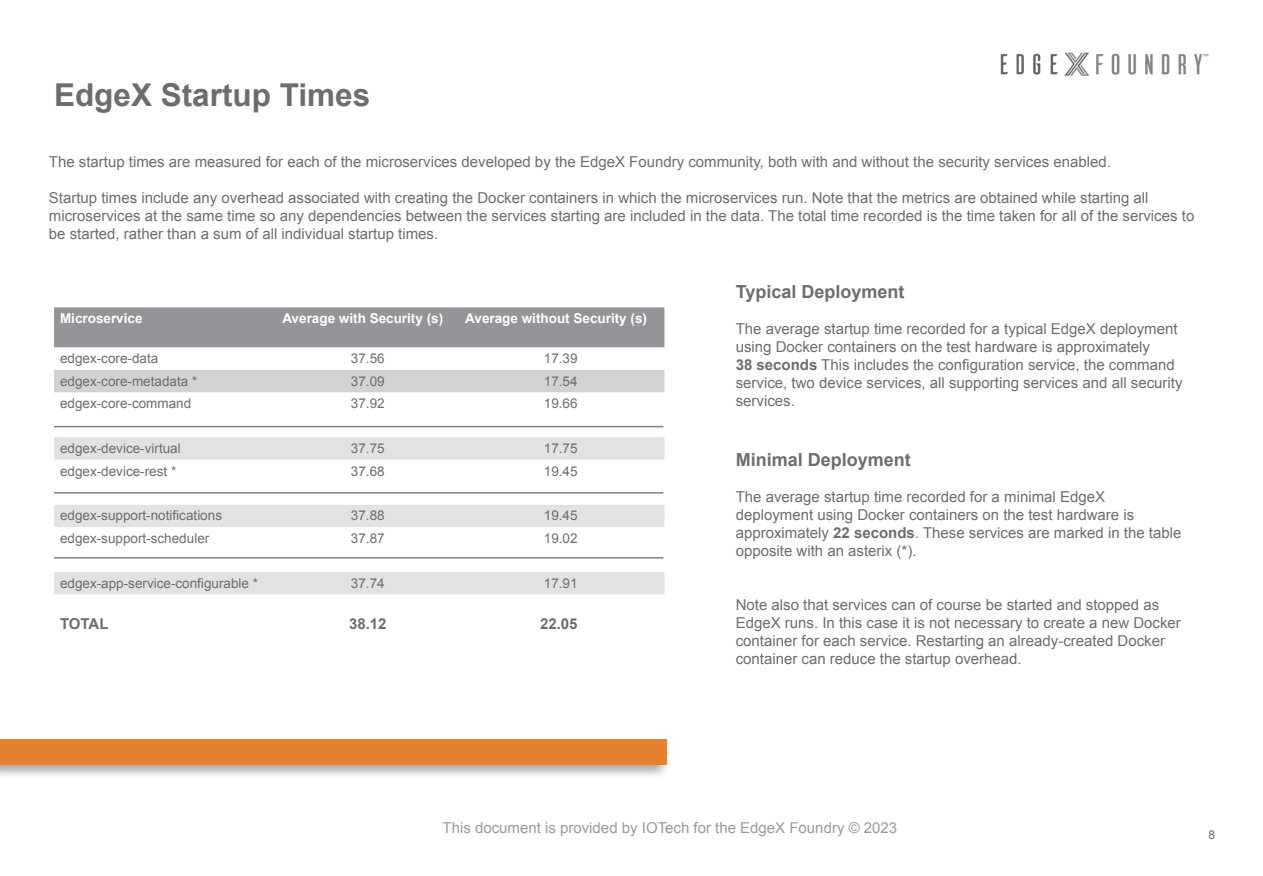
<style>
.page{position:relative;width:1263px;height:876px;background:#fff}
.page>*{position:absolute;margin:0;border:0;box-sizing:border-box;transform-origin:0 0}
.t1{font:700 31.5px "Arial";color:#6c6d70}
.t2{font:700 18px "Arial";color:#6c6d70}
.t3{font:15px/18px "Arial";color:#6c6d70}
.t4{font:700 15px "Arial";color:#6c6d70}
.t5{font:13.5px "Arial";color:#6c6d70}
.t6{font:700 13.5px "Arial";color:#fff}
.t7{font:12px "Arial";color:#6c6d70}
.s1{font-weight:700}
</style>
<div class="page">
<div style="left:54px;top:307px;width:610px;height:40px;background:#939598"></div>
<div style="left:54px;top:370px;width:610px;height:22px;background:#d1d2d4"></div>
<svg style="left:54px;top:437px;width:610px;height:157px;fill:#e9eaec"></svg>
<svg style="left:54px;top:482px;width:610px;height:23px"></svg>
<img style="left:1000px;top:52px;width:208px;height:24px">
<div style="left:0;top:737px;width:670px;height:43px;background:#231f20;opacity:.4"></div>
<div style="left:0;top:740px;width:666px;height:25px;background:#e5812d"></div>
<hr style="left:54px;top:426px;width:609px;height:1px;background:#808285">
<hr style="left:54px;top:492px;width:609px;height:2px;background:#808285">
<hr style="left:54px;top:557px;width:609px;height:2px;background:#808285">
<p class="t1" style="left:54px;top:74px;width:318px">EdgeX Startup Times</p>
<p class="t3" style="left:49px;top:153px;width:1063px">The startup times are measured for each of the microservices developed by the EdgeX Foundry community, both with and without the security services enabled.</p>
<p class="t3" style="left:49px;top:189px;width:1147px">Startup times include any overhead associated with creating the Docker containers in which the microservices run. Note that the metrics are obtained while starting all microservices at the same time so any dependencies between the services starting are included in the data. The total time recorded is the time taken for all of the services to be started, rather than a sum of all individual startup times.</p>
<p class="t6" style="left:60px;top:310px;width:84px">Microservice</p>
<p class="t6" style="left:282px;top:310px;width:162px">Average with Security (s)</p>
<p class="t6" style="left:465px;top:310px;width:183px">Average without Security (s)</p>
<p class="t5" style="left:60px;top:349px;width:100px">edgex-core-data</p>
<p class="t5" style="left:351px;top:349px;width:35px">37.56</p>
<p class="t5" style="left:544px;top:349px;width:35px">17.39</p>
<p class="t5" style="left:60px;top:372px;width:139px">edgex-core-metadata *</p>
<p class="t5" style="left:351px;top:372px;width:35px">37.09</p>
<p class="t5" style="left:544px;top:372px;width:35px">17.54</p>
<p class="t5" style="left:60px;top:395px;width:133px">edgex-core-command</p>
<p class="t5" style="left:351px;top:395px;width:35px">37.92</p>
<p class="t5" style="left:544px;top:395px;width:35px">19.66</p>
<p class="t5" style="left:60px;top:439px;width:122px">edgex-device-virtual</p>
<p class="t5" style="left:351px;top:439px;width:35px">37.75</p>
<p class="t5" style="left:544px;top:439px;width:35px">17.75</p>
<p class="t5" style="left:60px;top:462px;width:118px">edgex-device-rest *</p>
<p class="t5" style="left:351px;top:462px;width:35px">37.68</p>
<p class="t5" style="left:544px;top:462px;width:35px">19.45</p>
<p class="t5" style="left:60px;top:507px;width:164px">edgex-support-notifications</p>
<p class="t5" style="left:351px;top:507px;width:35px">37.88</p>
<p class="t5" style="left:544px;top:507px;width:35px">19.45</p>
<p class="t5" style="left:60px;top:529px;width:151px">edgex-support-scheduler</p>
<p class="t5" style="left:351px;top:529px;width:35px">37.87</p>
<p class="t5" style="left:544px;top:529px;width:35px">19.02</p>
<p class="t5" style="left:60px;top:574px;width:200px">edgex-app-service-configurable *</p>
<p class="t5" style="left:351px;top:574px;width:35px">37.74</p>
<p class="t5" style="left:544px;top:574px;width:35px">17.91</p>
<p class="t4" style="left:60px;top:614px;width:50px">TOTAL</p>
<p class="t4" style="left:349px;top:614px;width:39px">38.12</p>
<p class="t4" style="left:540px;top:614px;width:39px">22.05</p>
<p class="t2" style="left:736px;top:280px;width:170px">Typical Deployment</p>
<p class="t3" style="left:736px;top:320px;width:448px">The average startup time recorded for a typical EdgeX deployment using Docker containers on the test hardware is approximately<br><span class="s1">38 seconds</span> This includes the configuration service, the command service, two device services, all supporting services and all security services.</p>
<p class="t2" style="left:736px;top:448px;width:177px">Minimal Deployment</p>
<p class="t3" style="left:736px;top:488px;width:447px">The average startup time recorded for a minimal EdgeX deployment using Docker containers on the test hardware is approximately <span class="s1">22 seconds</span>. These services are marked in the table opposite with an asterix (*).</p>
<p class="t3" style="left:736px;top:596px;width:447px">Note also that services can of course be started and stopped as EdgeX runs. In this case it is not necessary to create a new Docker container for each service. Restarting an already-created Docker container can reduce the startup overhead.</p>
<p class="t3" style="left:443px;top:819px;width:456px">This document is provided by IOTech for the EdgeX Foundry © 2023</p>
<p class="t7" style="left:1208px;top:827px;width:8px">8</p>
</div>
